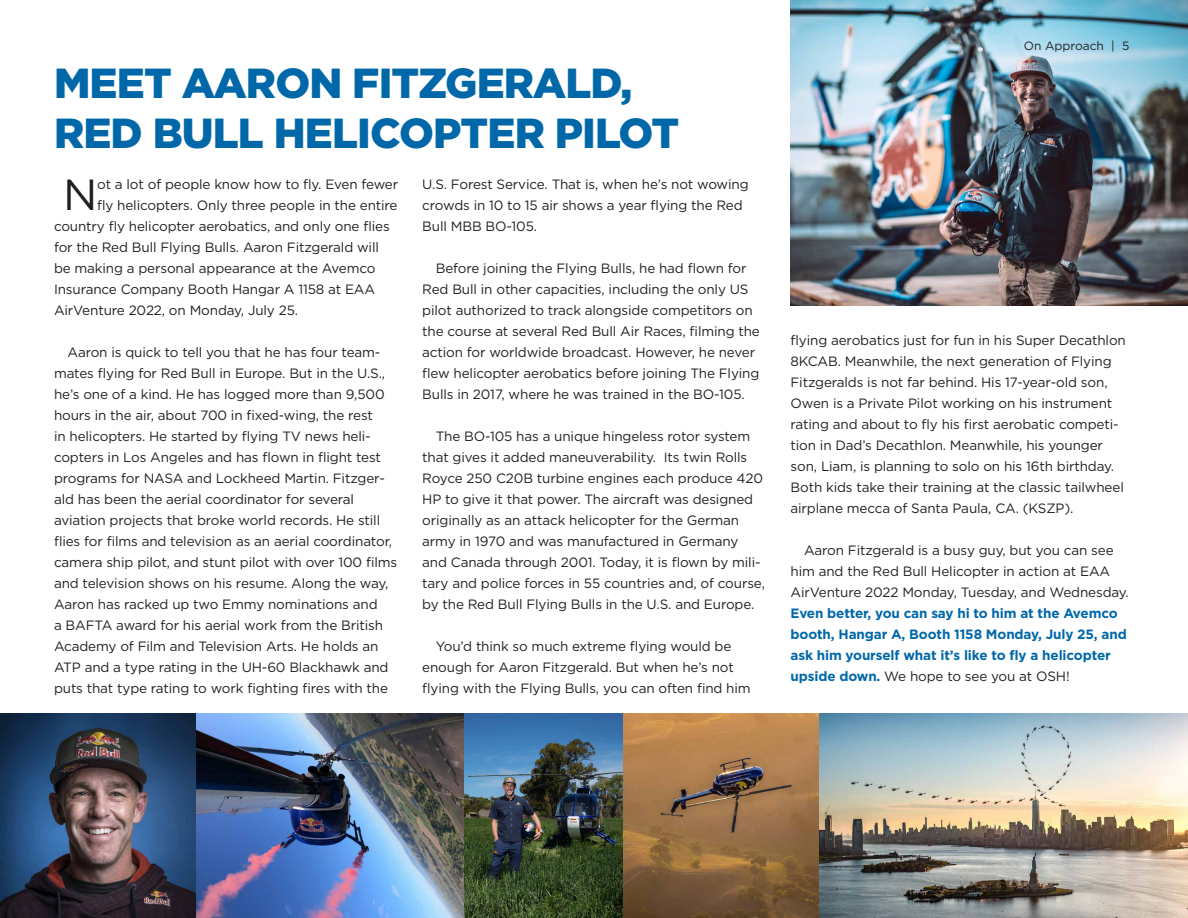
<style>
.page{position:relative;width:1188px;height:918px;background:#fff}
.page>*{position:absolute;margin:0;border:0;box-sizing:border-box;transform-origin:0 0}
.t1{font:43.5px "Gotham";color:#231f20}
.t2{font:900 42px "Gotham";letter-spacing:-.02em;color:#0068a9}
.t3{font:13.5px/21px "Gotham";letter-spacing:-.01em;color:#231f20}
.t4{font:12px "Gotham";color:#231f20}
.s1{font-weight:700;color:#0068a9}
</style>
<div class="page">
<img style="left:1px;top:714px;width:1187px;height:204px">
<img style="left:791px;top:0;width:397px;height:306px">
<p class="t2" style="left:54px;top:54px;width:580px">MEET AARON FITZGERALD,</p>
<p class="t2" style="left:54px;top:104px;width:627px">RED BULL HELICOPTER PILOT</p>
<p class="t1" style="left:63px;top:167px;width:36px">N</p>
<p class="t3" style="left:97px;top:174px;width:303px">ot a lot of people know how to fly. Even fewer</p>
<p class="t3" style="left:422px;top:174px;width:328px">U.S. Forest Service. That is, when he’s not wowing crowds in 10 to 15 air shows a year flying the Red<br>Bull MBB BO-105.</p>
<p class="t3" style="left:422px;top:258px;width:339px;text-indent:14px">Before joining the Flying Bulls, he had flown for Red Bull in other capacities, including the only US pilot authorized to track alongside competitors on the course at several Red Bull Air Races, filming the action for worldwide broadcast. However, he never flew helicopter aerobatics before joining The Flying Bulls in 2017, where he was trained in the BO-105.</p>
<p class="t3" style="left:422px;top:426px;width:344px;text-indent:14px">The BO-105 has a unique hingeless rotor system that gives it added maneuverability. Its twin Rolls Royce 250 C20B turbine engines each produce 420<br>HP to give it that power. The aircraft was designed originally as an attack helicopter for the German army in 1970 and was manufactured in Germany and Canada through 2001. Today, it is flown by mili&shy;tary and police forces in 55 countries and, of course, by the Red Bull Flying Bulls in the U.S. and Europe.</p>
<p class="t3" style="left:422px;top:636px;width:330px;text-indent:14px">You’d think so much extreme flying would be enough for Aaron Fitzgerald. But when he’s not flying with the Flying Bulls, you can often find him</p>
<p class="t3" style="left:97px;top:195px;width:302px">fly helicopters. Only three people in the entire</p>
<p class="t3" style="left:54px;top:216px;width:337px">country fly helicopter aerobatics, and only one flies</p>
<p class="t3" style="left:54px;top:237px;width:326px">for the Red Bull Flying Bulls. Aaron Fitzgerald will</p>
<p class="t3" style="left:54px;top:258px;width:323px">be making a personal appearance at the Avemco</p>
<p class="t3" style="left:54px;top:279px;width:323px">Insurance Company Booth Hangar A 1158 at EAA</p>
<p class="t3" style="left:54px;top:300px;width:246px">AirVenture 2022, on Monday, July 25.</p>
<p class="t3" style="left:54px;top:342px;width:345px;text-indent:14px">Aaron is quick to tell you that he has four team&shy;mates flying for Red Bull in Europe. But in the U.S., he’s one of a kind. He has logged more than 9,500 hours in the air, about 700 in fixed-wing, the rest<br>in helicopters. He started by flying TV news heli&shy;copters in Los Angeles and has flown in flight test programs for NASA and Lockheed Martin. Fitzger&shy;ald has been the aerial coordinator for several aviation projects that broke world records. He still flies for films and television as an aerial coordinator, camera ship pilot, and stunt pilot with over 100 films and television shows on his resume. Along the way, Aaron has racked up two Emmy nominations and<br>a BAFTA award for his aerial work from the British Academy of Film and Television Arts. He holds an ATP and a type rating in the UH-60 Blackhawk and puts that type rating to work fighting fires with the</p>
<p class="t4" style="left:1024px;top:38px;width:107px">On Approach | 5</p>
<p class="t3" style="left:791px;top:329px;width:337px">flying aerobatics just for fun in his Super Decathlon 8KCAB. Meanwhile, the next generation of Flying Fitzgeralds is not far behind. His 17-year-old son, Owen is a Private Pilot working on his instrument rating and about to fly his first aerobatic competi&shy;tion in Dad’s Decathlon. Meanwhile, his younger son, Liam, is planning to solo on his 16th birthday.<br>Both kids take their training at the classic tailwheel airplane mecca of Santa Paula, CA. (KSZP).</p>
<p class="t3" style="left:791px;top:539px;width:340px;text-indent:14px">Aaron Fitzgerald is a busy guy, but you can see him and the Red Bull Helicopter in action at EAA AirVenture 2022 Monday, Tuesday, and Wednesday.<br><span class="s1">Even better, you can say hi to him at the Avemco booth, Hangar A, Booth 1158 Monday, July 25, and ask him yourself what it’s like to fly a helicopter upside down.</span> We hope to see you at OSH!</p>
</div>
